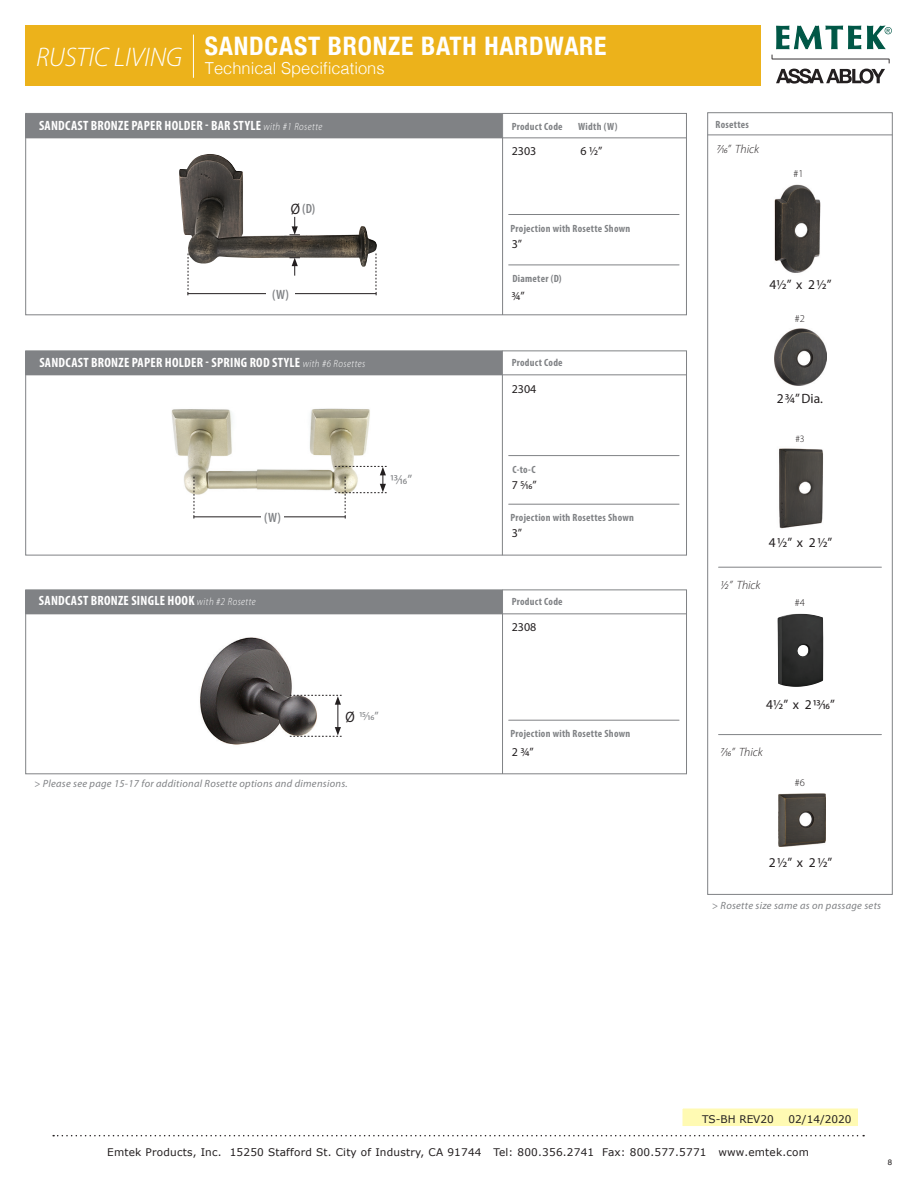
<style>
.page{position:relative;width:918px;height:1188px;background:#fff}
.page>*{position:absolute;margin:0;border:0;box-sizing:border-box;transform-origin:0 0}
.t1{font:italic 300 27px "Myriad Pro";color:#fff}
.t2{font:700 condensed 25.5px "Helvetica Neue";letter-spacing:.03em;color:#fff}
.t3{font:300 16.5px "Helvetica";color:#fff}
.t4{font:700 condensed 13.5px "Myriad Pro";letter-spacing:.02em;color:#fff}
.t5{font:13.5px "Myriad Pro";letter-spacing:.04em;color:#231f20}
.t6{font:600 condensed 13.5px "Myriad Pro";color:#808285}
.t7{font:13.5px "Myriad Pro";color:#808285}
.t8{font:600 condensed 13.35px "Myriad Pro";color:#808285}
.t9{font:12px "Myriad Pro";color:#231f20}
.t10{font:italic 300 12px "Myriad Pro";color:#231f20}
.t11{font:12px "Myriad Pro";color:#808285}
.t12{font:700 condensed 10.5px "Myriad Pro";letter-spacing:.025em;color:#808285}
.t13{font:10.5px "Verdana";letter-spacing:.02em;color:#231f20}
.t14{font:italic 10.5px "Myriad Pro";letter-spacing:.025em;color:#808285}
.t15{font:10.5px "Verdana";color:#231f20}
.t16{font:300 10.5px "Myriad Pro";color:#231f20}
.t17{font:300 9.75px "Myriad Pro";color:#231f20}
.t18{font:7.8px "Helvetica";color:#231f20}
.s1{font-weight:300;font-style:italic;font-stretch:normal;font-size:10.5px}
.s2{font-weight:400;font-stretch:normal;font-size:15.15px;color:#231f20}
.s3{font-size:15.15px;color:#231f20}
</style>
<div class="page">
<div style="left:26px;top:26px;width:735px;height:60px;background:#ecb21b"></div>
<svg style="left:53px;top:1135px;width:811px;height:1px"></svg>
<svg style="left:776px;top:69px;width:109px;height:15px"></svg>
<svg style="left:772px;top:25px;width:120px;height:38px"></svg>
<hr style="left:193px;top:35px;width:1px;height:43px;background:#fff">
<div style="left:707px;top:113px;width:185px;height:782px;border:1px solid #808285"></div>
<hr style="left:502px;top:590px;width:1px;height:184px;background:#808285">
<div style="left:26px;top:113px;width:661px;height:202px;border:1px solid #808285"></div>
<hr style="left:502px;top:113px;width:1px;height:202px;background:#808285">
<hr style="left:502px;top:351px;width:1px;height:204px;background:#808285">
<img style="left:774px;top:184px;width:47px;height:89px">
<img style="left:779px;top:448px;width:44px;height:81px">
<img style="left:775px;top:329px;width:51px;height:56px">
<img style="left:779px;top:793px;width:46px;height:54px">
<img style="left:179px;top:154px;width:198px;height:113px">
<img style="left:778px;top:614px;width:45px;height:73px">
<img style="left:200px;top:637px;width:124px;height:108px">
<div style="left:26px;top:114px;width:476px;height:24px;background:#808285"></div>
<div style="left:26px;top:351px;width:476px;height:24px;background:#808285"></div>
<div style="left:26px;top:590px;width:476px;height:24px;background:#808285"></div>
<hr style="left:26px;top:138px;width:661px;height:1px;background:#808285">
<hr style="left:26px;top:375px;width:661px;height:1px;background:#808285">
<hr style="left:26px;top:614px;width:661px;height:1px;background:#808285">
<img style="left:171px;top:408px;width:208px;height:95px">
<hr style="left:707px;top:135px;width:185px;height:1px;background:#808285">
<hr style="left:719px;top:567px;width:162px;height:1px;background:#808285">
<hr style="left:719px;top:734px;width:162px;height:1px;background:#808285">
<hr style="left:509px;top:214px;width:170px;height:1px;background:#808285">
<hr style="left:509px;top:504px;width:170px;height:1px;background:#808285">
<hr style="left:509px;top:455px;width:170px;height:1px;background:#808285">
<hr style="left:509px;top:720px;width:170px;height:1px;background:#808285">
<hr style="left:509px;top:265px;width:170px;height:1px;background:#808285">
<svg style="left:290px;top:257px;width:10px;height:19px"></svg>
<svg style="left:290px;top:217px;width:10px;height:18px"></svg>
<hr style="left:188px;top:293px;width:188px;height:1px;background:#231f20">
<hr style="left:194px;top:516px;width:151px;height:1px;background:#231f20">
<div style="left:267px;top:286px;width:28px;height:15px;background:#fff"></div>
<div style="left:261px;top:509px;width:23px;height:15px;background:#fff"></div>
<svg style="left:188px;top:254px;width:1px;height:41px"></svg>
<svg style="left:194px;top:477px;width:1px;height:42px"></svg>
<svg style="left:376px;top:254px;width:1px;height:41px"></svg>
<svg style="left:335px;top:466px;width:52px;height:53px"></svg>
<svg style="left:290px;top:695px;width:52px;height:42px"></svg>
<div style="left:681px;top:1107px;width:179px;height:21px;background:#fffab3;border:2px solid #fff"></div>
<p class="t1" style="left:36px;top:41px;width:148px">RUSTIC LIVING</p>
<p class="t2" style="left:205px;top:25px;width:403px">SANDCAST BRONZE BATH HARDWARE</p>
<p class="t3" style="left:205px;top:54px;width:181px">Technical Specifications</p>
<p class="t4" style="left:39px;top:117px;width:285px">SANDCAST BRONZE PAPER HOLDER - BAR STYLE <span class="s1">with #1 Rosette</span></p>
<p class="t8" style="left:291px;top:200px;width:26px"><span class="s2">Ø</span> (D)</p>
<p class="t6" style="left:272px;top:286px;width:18px">(W)</p>
<p class="t4" style="left:39px;top:354px;width:327px">SANDCAST BRONZE PAPER HOLDER - SPRING ROD STYLE <span class="s1">with #6 Rosettes</span></p>
<p class="t6" style="left:264px;top:509px;width:18px">(W)</p>
<p class="t4" style="left:39px;top:592px;width:218px">SANDCAST BRONZE SINGLE HOOK <span class="s1">with #2 Rosette</span></p>
<p class="t7" style="left:391px;top:471px;width:23px">13/16”</p>
<p class="t11" style="left:346px;top:709px;width:34px"><span class="s3">Ø</span> 15/16”</p>
<p class="t14" style="left:34px;top:777px;width:315px">&gt; Please see page 15-17 for additional Rosette options and dimensions.</p>
<p class="t12" style="left:512px;top:120px;width:52px">Product Code</p>
<p class="t12" style="left:578px;top:120px;width:41px">Width (W)</p>
<p class="t9" style="left:512px;top:144px;width:26px">2303</p>
<p class="t9" style="left:580px;top:144px;width:24px">6 1/2”</p>
<p class="t12" style="left:511px;top:222px;width:121px">Projection with Rosette Shown</p>
<p class="t9" style="left:512px;top:236px;width:12px">3”</p>
<p class="t12" style="left:512px;top:272px;width:51px">Diameter (D)</p>
<p class="t9" style="left:512px;top:288px;width:14px">3⁄4”</p>
<p class="t12" style="left:512px;top:356px;width:52px">Product Code</p>
<p class="t9" style="left:512px;top:381px;width:26px">2304</p>
<p class="t12" style="left:512px;top:463px;width:25px">C-to-C</p>
<p class="t9" style="left:512px;top:477px;width:27px">7 5/16”</p>
<p class="t12" style="left:511px;top:511px;width:125px">Projection with Rosettes Shown</p>
<p class="t9" style="left:512px;top:526px;width:12px">3”</p>
<p class="t12" style="left:512px;top:595px;width:52px">Product Code</p>
<p class="t9" style="left:512px;top:620px;width:26px">2308</p>
<p class="t12" style="left:511px;top:727px;width:121px">Projection with Rosette Shown</p>
<p class="t9" style="left:512px;top:745px;width:24px">2 3/4”</p>
<p class="t12" style="left:716px;top:118px;width:35px">Rosettes</p>
<p class="t10" style="left:717px;top:142px;width:44px">7/16” Thick</p>
<p class="t16" style="left:793px;top:167px;width:12px">#1</p>
<p class="t5" style="left:770px;top:276px;width:64px">41/2” x 2 1/2”</p>
<p class="t16" style="left:795px;top:312px;width:12px">#2</p>
<p class="t5" style="left:777px;top:390px;width:48px">23/4” Dia.</p>
<p class="t17" style="left:795px;top:433px;width:11px">#3</p>
<p class="t5" style="left:769px;top:534px;width:65px">41/2” x 21/2”</p>
<p class="t10" style="left:721px;top:578px;width:41px">1/2” Thick</p>
<p class="t16" style="left:795px;top:596px;width:12px">#4</p>
<p class="t5" style="left:766px;top:696px;width:70px">41/2” x 2 13/16”</p>
<p class="t10" style="left:721px;top:745px;width:44px">7/16” Thick</p>
<p class="t16" style="left:795px;top:777px;width:12px">#6</p>
<p class="t5" style="left:769px;top:854px;width:65px">21/2” x 21/2”</p>
<p class="t14" style="left:712px;top:899px;width:171px">&gt; Rosette size same as on passage sets</p>
<p class="t15" style="left:702px;top:1112px;width:73px">TS-BH REV20</p>
<p class="t13" style="left:789px;top:1112px;width:64px">02/14/2020</p>
<p class="t13" style="left:107px;top:1145px;width:703px">Emtek Products, Inc. 15250 Stafford St. City of Industry, CA 91744 Tel: 800.356.2741 Fax: 800.577.5771 www.emtek.com</p>
<p class="t18" style="left:888px;top:1157px;width:6px">8</p>
</div>
